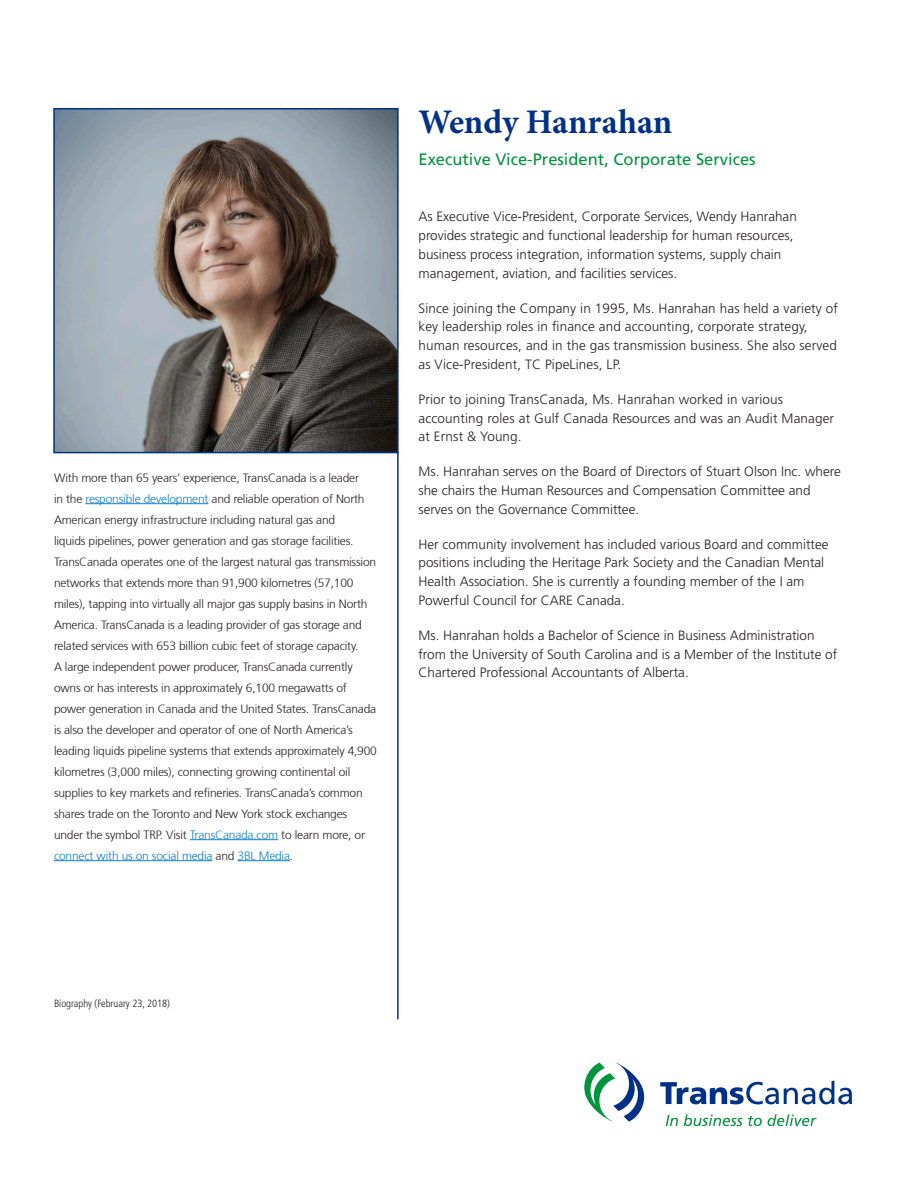
<style>
.page{position:relative;width:918px;height:1188px;background:#fff}
.page>*{position:absolute;margin:0;border:0;box-sizing:border-box;transform-origin:0 0}
.Name{font:700 34.5px "Minion Pro";color:#003186}
.t1{font:16.5px "Frutiger";color:#00943d}
.Body_text{font:300 13.5px/18.8px "Frutiger";color:#231f20}
.t2{font:300 12px/21px "Frutiger 45";letter-spacing:-.015em;color:#231f20}
.t3{font:300 condensed 10.5px "Frutiger";color:#231f20}
.s1{color:#0a7eca}
</style>
<div class="page">
<hr style="left:397px;top:452px;width:2px;height:567px;background:#003186">
<svg style="left:666px;top:1115px;width:12px;height:11px"></svg>
<svg style="left:684px;top:1114px;width:78px;height:12px"></svg>
<svg style="left:768px;top:1114px;width:49px;height:12px"></svg>
<svg style="left:660px;top:1081px;width:192px;height:23px"></svg>
<svg style="left:584px;top:1063px;width:60px;height:59px"></svg>
<hr style="left:85px;top:503px;width:123px;height:1px;background:#0a7eca">
<hr style="left:190px;top:839px;width:88px;height:1px;background:#0a7eca">
<hr style="left:54px;top:860px;width:158px;height:1px;background:#0a7eca">
<hr style="left:238px;top:860px;width:52px;height:1px;background:#0a7eca">
<img style="left:56px;top:111px;width:340px;height:339px">
<div style="left:53px;top:108px;width:346px;height:345px;border:2px solid #003186"></div>
<p class="t2" style="left:54px;top:467px;width:324px">With more than 65 years’ experience, TransCanada is a leader<br>in the <span class="s1">responsible development</span> and reliable operation of North American energy infrastructure including natural gas and<br>liquids pipelines, power generation and gas storage facilities.<br>TransCanada operates one of the largest natural gas transmission networks that extends more than 91,900 kilometres (57,100 miles), tapping into virtually all major gas supply basins in North America. TransCanada is a leading provider of gas storage and related services with 653 billion cubic feet of storage capacity.<br>A large independent power producer, TransCanada currently owns or has interests in approximately 6,100 megawatts of power generation in Canada and the United States. TransCanada is also the developer and operator of one of North America’s leading liquids pipeline systems that extends approximately 4,900 kilometres (3,000 miles), connecting growing continental oil supplies to key markets and refineries. TransCanada’s common shares trade on the Toronto and New York stock exchanges under the symbol TRP. Visit <span class="s1">TransCanada.com</span> to learn more, or <span class="s1">connect with us on social media</span> and <span class="s1">3BL Media</span>.</p>
<p class="Name" style="left:418px;top:98px;width:255px">Wendy Hanrahan</p>
<p class="t1" style="left:418px;top:149px;width:339px">Executive Vice-President, Corporate Services</p>
<p class="Body_text" style="left:418px;top:208px;width:380px">As Executive Vice-President, Corporate Services, Wendy Hanrahan provides strategic and functional leadership for human resources, business process integration, information systems, supply chain management, aviation, and facilities services.</p>
<p class="Body_text" style="left:418px;top:299px;width:421px">Since joining the Company in 1995, Ms. Hanrahan has held a variety of key leadership roles in finance and accounting, corporate strategy, human resources, and in the gas transmission business. She also served as Vice-President, TC PipeLines, LP.</p>
<p class="Body_text" style="left:418px;top:390px;width:417px">Prior to joining TransCanada, Ms. Hanrahan worked in various accounting roles at Gulf Canada Resources and was an Audit Manager at Ernst &amp; Young.</p>
<p class="Body_text" style="left:418px;top:462px;width:424px">Ms. Hanrahan serves on the Board of Directors of Stuart Olson Inc. where she chairs the Human Resources and Compensation Committee and serves on the Governance Committee.</p>
<p class="Body_text" style="left:418px;top:535px;width:412px">Her community involvement has included various Board and committee positions including the Heritage Park Society and the Canadian Mental Health Association. She is currently a founding member of the I am Powerful Council for CARE Canada.</p>
<p class="Body_text" style="left:418px;top:626px;width:420px">Ms. Hanrahan holds a Bachelor of Science in Business Administration from the University of South Carolina and is a Member of the Institute of<br>Chartered Professional Accountants of Alberta.</p>
<p class="t3" style="left:54px;top:997px;width:117px">Biography (February 23, 2018)</p>
</div>
